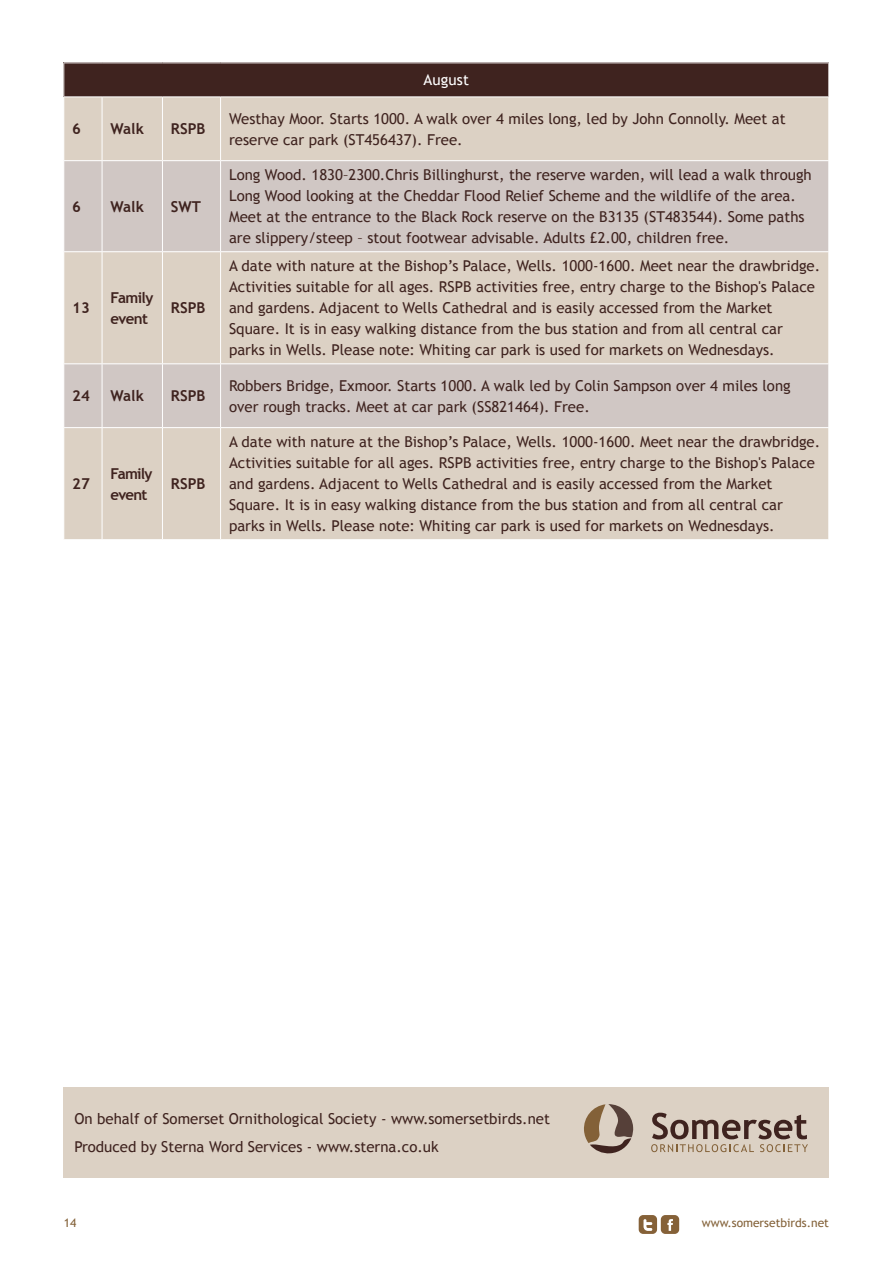
<style>
.page{position:relative;width:893px;height:1263px;background:#fff}
.page>*{position:absolute;margin:0;border:0;box-sizing:border-box;transform-origin:0 0}
.t1{font:15px/21px "Trebuchet MS";color:#3f231f}
.t2{font:700 15px "Trebuchet MS";color:#3f231f}
.t3{font:700 15px/21px "Trebuchet MS";letter-spacing:-.04em;color:#3f231f}
.t4{font:700 15px/21px "Trebuchet MS";letter-spacing:-.05em;color:#3f231f}
.t5{font:15px "Trebuchet MS";letter-spacing:.01em;color:#fff}
.t6{font:12px "Trebuchet MS";color:#836138}
</style>
<div class="page">
<svg style="left:639px;top:1215px;width:40px;height:19px"></svg>
<div style="left:64px;top:63px;width:765px;height:34px;background:#3f231f"></div>
<div style="left:64px;top:98px;width:764px;height:441px;background:#dcd1c4"></div>
<svg style="left:64px;top:161px;width:764px;height:266px;background:#d5cbc4"></svg>
<hr style="left:828px;top:63px;width:1px;height:34px;background:#fff">
<hr style="left:102px;top:97px;width:1px;height:63px;background:#fff">
<hr style="left:162px;top:97px;width:1px;height:63px;background:#fff">
<hr style="left:220px;top:97px;width:1px;height:63px;background:#fff">
<hr style="left:63px;top:160px;width:39px;height:1px;background:#fff">
<hr style="left:102px;top:160px;width:60px;height:1px;background:#fff">
<hr style="left:102px;top:161px;width:1px;height:90px;background:#fff">
<hr style="left:162px;top:160px;width:59px;height:1px;background:#fff">
<hr style="left:162px;top:161px;width:1px;height:90px;background:#fff">
<hr style="left:221px;top:160px;width:608px;height:1px;background:#fff">
<hr style="left:220px;top:161px;width:1px;height:90px;background:#fff">
<hr style="left:63px;top:251px;width:39px;height:1px;background:#fff">
<hr style="left:102px;top:251px;width:60px;height:1px;background:#fff">
<hr style="left:102px;top:252px;width:1px;height:111px;background:#fff">
<hr style="left:162px;top:251px;width:59px;height:1px;background:#fff">
<hr style="left:162px;top:252px;width:1px;height:111px;background:#fff">
<hr style="left:221px;top:251px;width:608px;height:1px;background:#fff">
<hr style="left:220px;top:252px;width:1px;height:111px;background:#fff">
<hr style="left:63px;top:363px;width:39px;height:1px;background:#fff">
<hr style="left:102px;top:363px;width:60px;height:1px;background:#fff">
<hr style="left:102px;top:364px;width:1px;height:63px;background:#fff">
<hr style="left:162px;top:363px;width:59px;height:1px;background:#fff">
<hr style="left:162px;top:364px;width:1px;height:63px;background:#fff">
<hr style="left:221px;top:363px;width:608px;height:1px;background:#fff">
<hr style="left:220px;top:364px;width:1px;height:63px;background:#fff">
<hr style="left:63px;top:427px;width:39px;height:1px;background:#fff">
<hr style="left:102px;top:427px;width:60px;height:1px;background:#fff">
<hr style="left:102px;top:428px;width:1px;height:111px;background:#fff">
<hr style="left:162px;top:427px;width:59px;height:1px;background:#fff">
<hr style="left:162px;top:428px;width:1px;height:111px;background:#fff">
<hr style="left:221px;top:427px;width:608px;height:1px;background:#fff">
<hr style="left:220px;top:428px;width:1px;height:111px;background:#fff">
<div style="left:64px;top:1087px;width:765px;height:91px;background:#dcd1c4"></div>
<svg style="left:651px;top:1113px;width:157px;height:39px"></svg>
<svg style="left:584px;top:1104px;width:49px;height:49px"></svg>
<p class="t5" style="left:424px;top:71px;width:47px">August</p>
<p class="t2" style="left:72px;top:120px;width:10px">6</p>
<p class="t2" style="left:111px;top:120px;width:35px">Walk</p>
<p class="t2" style="left:171px;top:120px;width:36px">RSPB</p>
<p class="t1" style="left:229px;top:108px;width:558px">Westhay Moor. Starts 1000. A walk over 4 miles long, led by John Connolly. Meet at reserve car park (ST456437). Free.</p>
<p class="t2" style="left:72px;top:197px;width:10px">6</p>
<p class="t2" style="left:111px;top:197px;width:35px">Walk</p>
<p class="t2" style="left:171px;top:197px;width:32px">SWT</p>
<p class="t2" style="left:72px;top:299px;width:19px">13</p>
<p class="t3" style="left:111px;top:287px;width:44px">Family event</p>
<p class="t2" style="left:171px;top:299px;width:36px">RSPB</p>
<p class="t1" style="left:229px;top:165px;width:584px">Long Wood. 1830–2300.Chris Billinghurst, the reserve warden, will lead a walk through Long Wood looking at the Cheddar Flood Relief Scheme and the wildlife of the area.<br>Meet at the entrance to the Black Rock reserve on the B3135 (ST483544). Some paths are slippery/steep – stout footwear advisable. Adults £2.00, children free.</p>
<p class="t1" style="left:229px;top:256px;width:593px">A date with nature at the Bishop’s Palace, Wells. 1000-1600. Meet near the drawbridge.<br>Activities suitable for all ages. RSPB activities free, entry charge to the Bishop's Palace and gardens. Adjacent to Wells Cathedral and is easily accessed from the Market Square. It is in easy walking distance from the bus station and from all central car parks in Wells. Please note: Whiting car park is used for markets on Wednesdays.</p>
<p class="t2" style="left:72px;top:387px;width:19px">24</p>
<p class="t2" style="left:111px;top:387px;width:35px">Walk</p>
<p class="t2" style="left:171px;top:387px;width:36px">RSPB</p>
<p class="t1" style="left:229px;top:375px;width:563px">Robbers Bridge, Exmoor. Starts 1000. A walk led by Colin Sampson over 4 miles long over rough tracks. Meet at car park (SS821464). Free.</p>
<p class="t2" style="left:72px;top:474px;width:19px">27</p>
<p class="t4" style="left:111px;top:463px;width:44px">Family event</p>
<p class="t2" style="left:171px;top:474px;width:36px">RSPB</p>
<p class="t1" style="left:229px;top:432px;width:593px">A date with nature at the Bishop’s Palace, Wells. 1000-1600. Meet near the drawbridge.<br>Activities suitable for all ages. RSPB activities free, entry charge to the Bishop's Palace and gardens. Adjacent to Wells Cathedral and is easily accessed from the Market Square. It is in easy walking distance from the bus station and from all central car parks in Wells. Please note: Whiting car park is used for markets on Wednesdays.</p>
<p class="t1" style="left:74px;top:1105px;width:477px;line-height:28px">On behalf of Somerset Ornithological Society - www.somersetbirds.net<br>Produced by Sterna Word Services - www.sterna.co.uk</p>
<p class="t6" style="left:64px;top:1216px;width:14px">14</p>
<p class="t6" style="left:702px;top:1216px;width:129px">www.somersetbirds.net</p>
</div>
